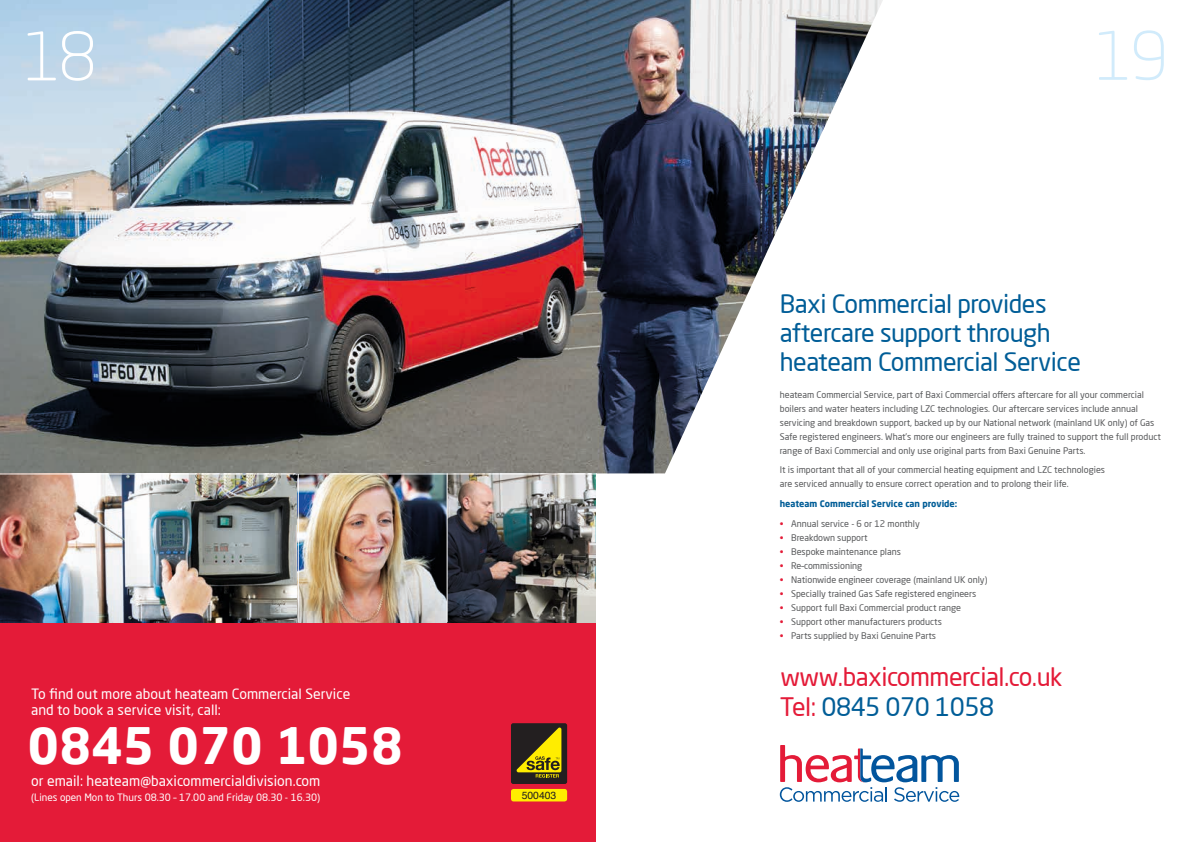
<style>
.page{position:relative;width:1191px;height:842px;background:#fff}
.page>*{position:absolute;margin:0;border:0;box-sizing:border-box;transform-origin:0 0}
.t1{font:300 66px "Neo Sans Pro";color:#fff}
.t2{font:300 66px "Neo Sans Pro";color:#d1ebfb}
.t3{font:700 49.2px "Neo Sans Pro";color:#fff}
.t4{font:25px/29px "Neo Sans Pro";letter-spacing:-.02em;color:#005d97}
.t5{font:25px "Neo Sans Pro";letter-spacing:-.02em;color:#e41b38}
.t6{font:14px/16px "Neo Sans Pro";color:#fff}
.t7{font:10.4px "Helvetica";color:#231f20}
.t8{font:10px "Neo Sans Pro";color:#fff}
.t9{font:9px/14px "Neo Sans Pro";color:#595a5c}
.t10{font:700 9px "Neo Sans Pro";color:#005d97}
.s1{color:#e41b38}
</style>
<div class="page">
<div style="left:0;top:604px;width:595px;height:238px;background:#e41b38"></div>
<img style="left:0;top:0;width:883px;height:473px">
<img style="left:0;top:474px;width:595px;height:148px">
<hr style="left:298px;top:474px;width:1px;height:149px;background:#fff">
<hr style="left:446px;top:473px;width:1px;height:149px;background:#fff">
<svg style="left:780px;top:745px;width:179px;height:57px"></svg>
<div style="left:511px;top:723px;width:56px;height:61px;background:#231f20;border-radius:2px"></div>
<svg style="left:516px;top:727px;width:45px;height:51px"></svg>
<div style="left:511px;top:789px;width:56px;height:12px;background:#ffed00;border-radius:3px"></div>
<h1 class="t1" style="left:23px;top:16px;width:75px">18</h1>
<h1 class="t2" style="left:1094px;top:15px;width:75px">19</h1>
<h3 class="t4" style="left:780px;top:288px;width:303px">Baxi Commercial provides aftercare support through heateam Commercial Service</h3>
<h3 class="t6" style="left:31px;top:686px;width:321px">To find out more about heateam Commercial Service and to book a service visit, call:</h3>
<h2 class="t3" style="left:28px;top:714px;width:377px">0845 070 1058</h2>
<h3 class="t6" style="left:31px;top:773px;width:291px">or email: heateam@baxicommercialdivision.com</h3>
<p class="t8" style="left:31px;top:792px;width:290px">(Lines open Mon to Thurs 08.30 – 17.00 and Friday 08.30 - 16.30)</p>
<p class="t7" style="left:522px;top:787px;width:36px">500403</p>
<p class="t9" style="left:780px;top:387px;width:383px">heateam Commercial Service, part of Baxi Commercial offers aftercare for all your commercial boilers and water heaters including LZC technologies. Our aftercare services include annual servicing and breakdown support, backed up by our National network (mainland UK only) of Gas Safe registered engineers. What’s more our engineers are fully trained to support the full product range of Baxi Commercial and only use original parts from Baxi Genuine Parts.</p>
<p class="t9" style="left:780px;top:463px;width:327px">It is important that all of your commercial heating equipment and LZC technologies are serviced annually to ensure correct operation and to prolong their life.</p>
<p class="t10" style="left:780px;top:498px;width:179px">heateam Commercial Service can provide:</p>
<p class="t9" style="left:780px;top:516px;width:142px"><span class="s1">•</span> Annual service - 6 or 12 monthly</p>
<p class="t9" style="left:780px;top:530px;width:89px"><span class="s1">•</span> Breakdown support</p>
<p class="t9" style="left:780px;top:544px;width:123px"><span class="s1">•</span> Bespoke maintenance plans</p>
<p class="t9" style="left:780px;top:558px;width:84px"><span class="s1">•</span> Re–commissioning</p>
<p class="t9" style="left:780px;top:572px;width:209px"><span class="s1">•</span> Nationwide engineer coverage (mainland UK only)</p>
<p class="t9" style="left:780px;top:586px;width:198px"><span class="s1">•</span> Specially trained Gas Safe registered engineers</p>
<p class="t9" style="left:780px;top:600px;width:183px"><span class="s1">•</span> Support full Baxi Commercial product range</p>
<p class="t9" style="left:780px;top:614px;width:164px"><span class="s1">•</span> Support other manufacturers products</p>
<p class="t9" style="left:780px;top:628px;width:158px"><span class="s1">•</span> Parts supplied by Baxi Genuine Parts</p>
<h3 class="t5" style="left:780px;top:662px;width:284px">www.baxicommercial.co.uk</h3>
<h3 class="t4" style="left:780px;top:692px;width:216px"><span class="s1">Tel:</span> 0845 070 1058</h3>
</div>
